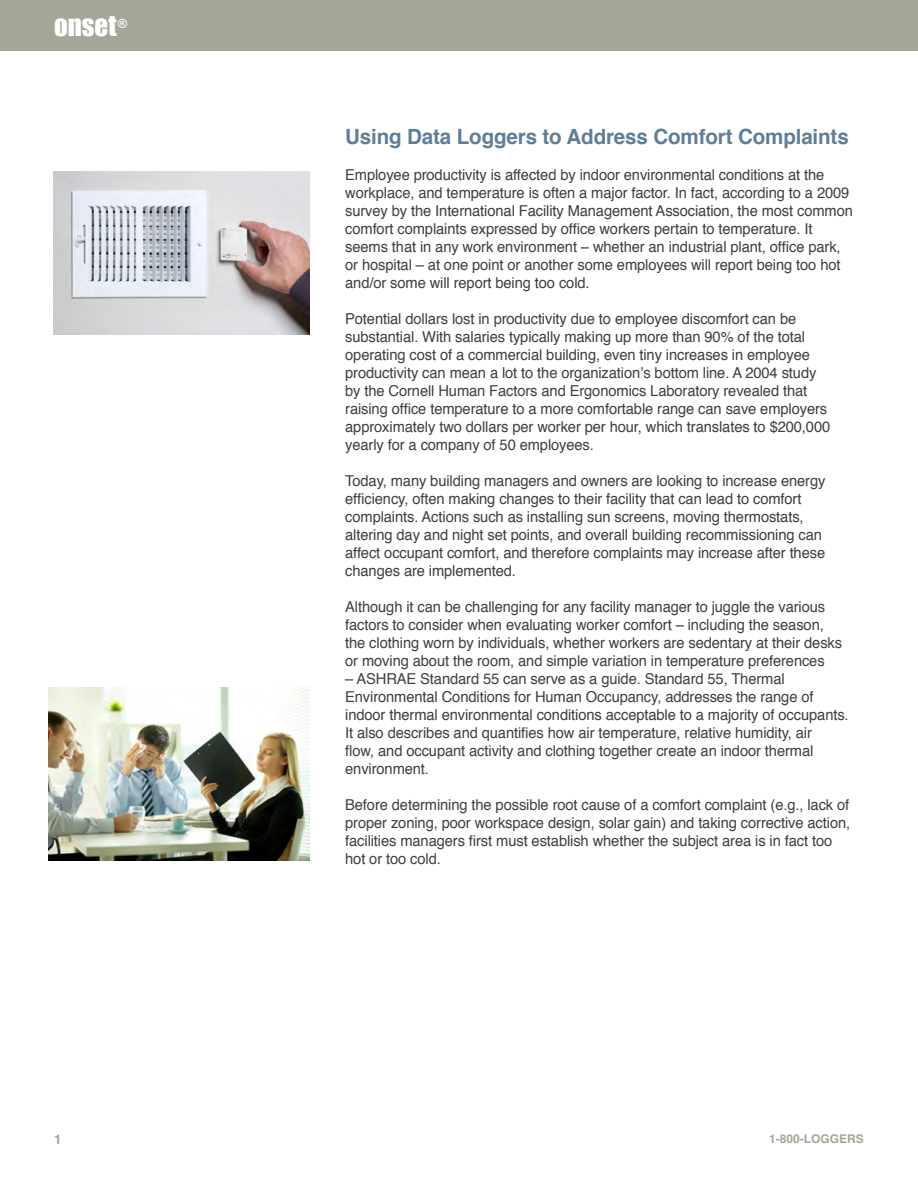
<style>
.page{position:relative;width:918px;height:1188px;background:#fff}
.page>*{position:absolute;margin:0;border:0;box-sizing:border-box;transform-origin:0 0}
.t1{font:27px "Impact";color:#fff}
.t2{font:700 21px "Helvetica";letter-spacing:-.005em;color:#607e97}
.t3{font:15px/18px "Helvetica";letter-spacing:-.005em;color:#3e3e3f}
.t4{font:700 13.5px "Helvetica";color:#a6a698}
.t5{font:700 12px "Helvetica";color:#a6a698}
</style>
<div class="page">
<div style="left:0;top:0;width:918px;height:51px;background:#a6a698"></div>
<img style="left:49px;top:688px;width:261px;height:173px">
<img style="left:54px;top:171px;width:256px;height:163px">
<p class="t1" style="left:54px;top:9px;width:75px">ONSET<sup>®</sup></p>
<p class="t2" style="left:345px;top:119px;width:505px">Using Data Loggers to Address Comfort Complaints</p>
<p class="t3" style="left:345px;top:166px;width:509px">Employee productivity is affected by indoor environmental conditions at the workplace, and temperature is often a major factor. In fact, according to a 2009 survey by the International Facility Management Association, the most common comfort complaints expressed by office workers pertain to temperature. It seems that in any work environment – whether an industrial plant, office park, or hospital – at one point or another some employees will report being too hot and/or some will report being too cold.</p>
<p class="t3" style="left:345px;top:310px;width:487px">Potential dollars lost in productivity due to employee discomfort can be substantial. With salaries typically making up more than 90% of the total operating cost of a commercial building, even tiny increases in employee productivity can mean a lot to the organization’s bottom line. A 2004 study by the Cornell Human Factors and Ergonomics Laboratory revealed that raising office temperature to a more comfortable range can save employers approximately two dollars per worker per hour, which translates to $200,000 yearly for a company of 50 employees.</p>
<p class="t3" style="left:345px;top:472px;width:482px">Today, many building managers and owners are looking to increase energy efficiency, often making changes to their facility that can lead to comfort complaints. Actions such as installing sun screens, moving thermostats, altering day and night set points, and overall building recommissioning can affect occupant comfort, and therefore complaints may increase after these changes are implemented.</p>
<p class="t3" style="left:345px;top:598px;width:498px">Although it can be challenging for any facility manager to juggle the various factors to consider when evaluating worker comfort – including the season, the clothing worn by individuals, whether workers are sedentary at their desks or moving about the room, and simple variation in temperature preferences</p>
<p class="t3" style="left:345px;top:670px;width:505px">– ASHRAE Standard 55 can serve as a guide. Standard 55, Thermal Environmental Conditions for Human Occupancy, addresses the range of indoor thermal environmental conditions acceptable to a majority of occupants.<br>It also describes and quantifies how air temperature, relative humidity, air<br>flow, and occupant activity and clothing together create an indoor thermal environment.</p>
<p class="t3" style="left:345px;top:796px;width:507px">Before determining the possible root cause of a comfort complaint (e.g., lack of proper zoning, poor workspace design, solar gain) and taking corrective action, facilities managers first must establish whether the subject area is in fact too hot or too cold.</p>
<p class="t4" style="left:54px;top:1128px;width:9px">1</p>
<p class="t5" style="left:769px;top:1129px;width:96px">1-800-LOGGERS</p>
</div>
